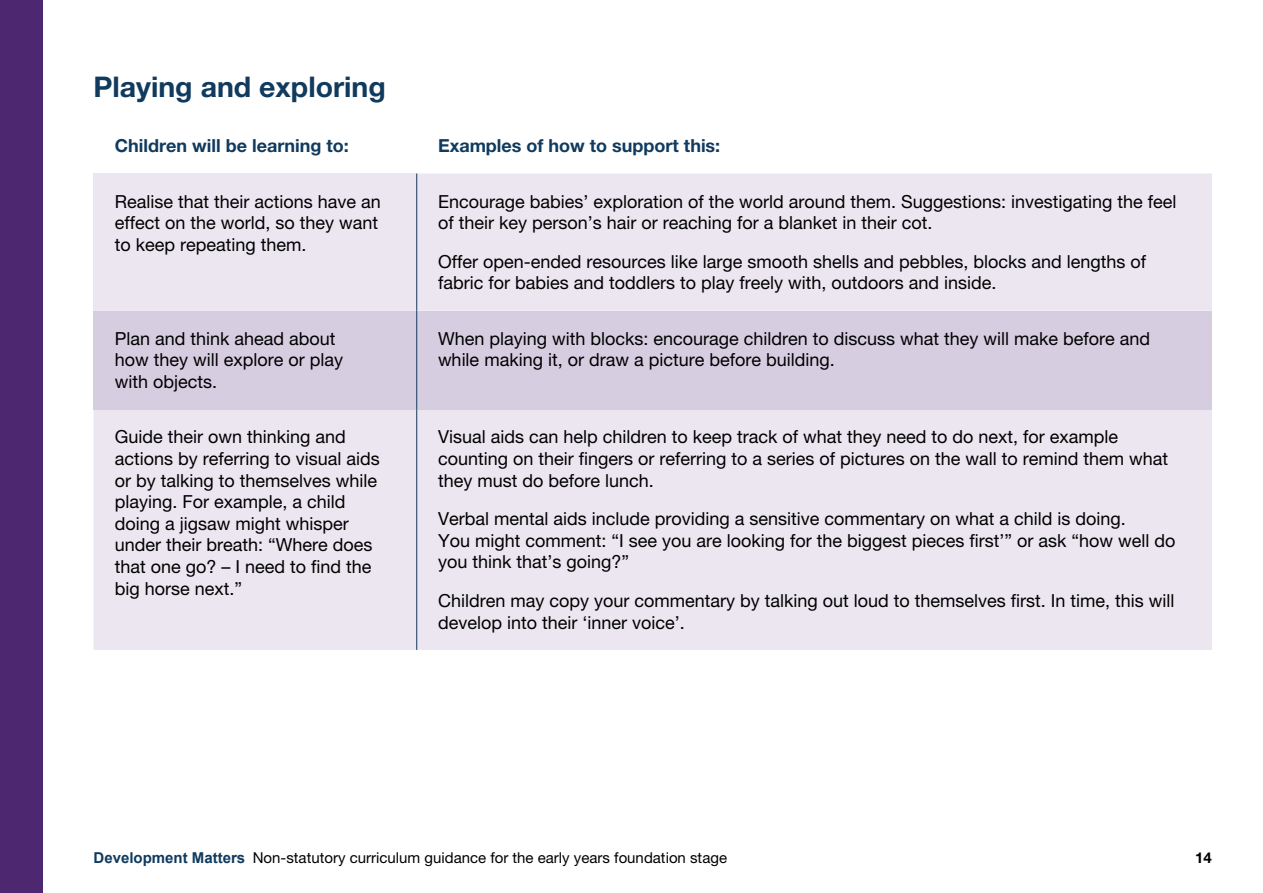
<style>
.page{position:relative;width:1263px;height:893px;background:#fff}
.page>*{position:absolute;margin:0;border:0;box-sizing:border-box;transform-origin:0 0}
.H3_Hdr_19_22__8a{font:700 28.5px "Helvetica Neue LT Pro";color:#103a5e}
.Table_Body__4a{font:18px/21.6px "Helvetica Neue LT Pro";color:#000}
.Table_Hdr_12_14_bold{font:700 18px "Helvetica Neue LT Pro";color:#103a5e}
.t1{font:15px "Helvetica Neue LT Pro";color:#000}
.t2{font:700 15px "Helvetica Neue LT Pro";color:#000}
.s1{font-family:"Arial";font-weight:700;color:#103a5e}
</style>
<div class="page">
<div style="left:0;top:0;width:43px;height:893px;background:#4d2770"></div>
<div style="left:94px;top:174px;width:1118px;height:476px;background:#ebe6f0"></div>
<div style="left:94px;top:311px;width:323px;height:98px;background:#d7cde1"></div>
<div style="left:417px;top:311px;width:795px;height:98px;background:#d7cde1"></div>
<hr style="left:416px;top:174px;width:1px;height:137px;background:#103a5e">
<hr style="left:416px;top:311px;width:1px;height:98px;background:#103a5e">
<hr style="left:416px;top:409px;width:1px;height:241px;background:#103a5e">
<p class="H3_Hdr_19_22__8a" style="left:94px;top:69px;width:294px">Playing and exploring</p>
<p class="Table_Hdr_12_14_bold" style="left:115px;top:135px;width:235px">Children will be learning to:</p>
<p class="Table_Hdr_12_14_bold" style="left:438px;top:135px;width:284px">Examples of how to support this:</p>
<p class="Table_Body__4a" style="left:115px;top:190px;width:268px">Realise that their actions have an effect on the world, so they want to keep repeating them.</p>
<p class="Table_Body__4a" style="left:438px;top:190px;width:740px">Encourage babies’ exploration of the world around them. Suggestions: investigating the feel of their key person’s hair or reaching for a blanket in their cot.</p>
<p class="Table_Body__4a" style="left:438px;top:250px;width:710px">Offer open-ended resources like large smooth shells and pebbles, blocks and lengths of fabric for babies and toddlers to play freely with, outdoors and inside.</p>
<p class="Table_Body__4a" style="left:115px;top:327px;width:230px">Plan and think ahead about how they will explore or play with objects.</p>
<p class="Table_Body__4a" style="left:438px;top:327px;width:714px">When playing with blocks: encourage children to discuss what they will make before and while making it, or draw a picture before building.</p>
<p class="Table_Body__4a" style="left:115px;top:426px;width:267px">Guide their own thinking and actions by referring to visual aids or by talking to themselves while playing. For example, a child doing a jigsaw might whisper under their breath: “Where does that one go? – I need to find the big horse next.”</p>
<p class="Table_Body__4a" style="left:438px;top:426px;width:732px">Visual aids can help children to keep track of what they need to do next, for example counting on their fingers or referring to a series of pictures on the wall to remind them what they must do before lunch.</p>
<p class="Table_Body__4a" style="left:438px;top:508px;width:739px">Verbal mental aids include providing a sensitive commentary on what a child is doing.<br>You might comment: “I see you are looking for the biggest pieces first’” or ask “how well do you think that’s going?”</p>
<p class="Table_Body__4a" style="left:438px;top:590px;width:738px">Children may copy your commentary by talking out loud to themselves first. In time, this will develop into their ‘inner voice’.</p>
<p class="t1" style="left:94px;top:849px;width:635px"><span class="s1">Development Matters</span> Non-statutory curriculum guidance for the early years foundation stage</p>
<p class="t2" style="left:1195px;top:849px;width:18px">14</p>
</div>
